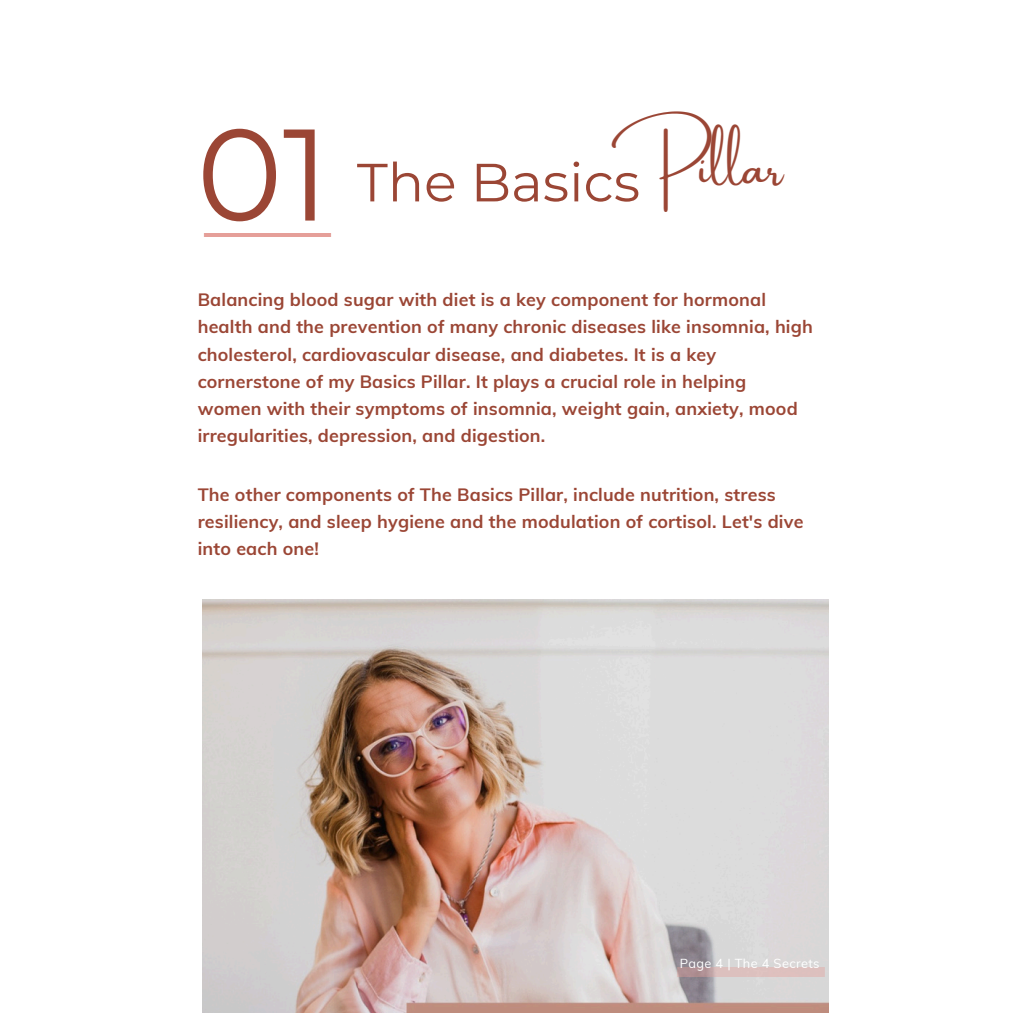
<style>
.page{position:relative;width:1013px;height:1013px;background:#fff}
.page>*{position:absolute;margin:0;border:0;box-sizing:border-box;transform-origin:0 0}
.t1{font:130px "Montserrat";color:#9b4635}
.t2{font:53.75px "Montserrat";color:#9b4635}
.t3{font:48px "Amsterdam One";color:#9b4635}
.t4{font:700 17.88px/27.2px "Muli";letter-spacing:.01em;color:#9b4635}
.t5{font:12.75px "Muli";letter-spacing:.03em;color:#fff}
</style>
<div class="page">
<img style="left:202px;top:599px;width:627px;height:413px">
<img style="left:677px;top:967px;width:147px;height:9px">
<p class="t1" style="left:196px;top:95px;width:134px">01</p>
<h3 class="t3" style="left:612px;top:142px;width:173px">Pillar</h3>
<h2 class="t2" style="left:357px;top:149px;width:285px">The Basics</h2>
<h3 class="t4" style="left:198px;top:286px;width:616px">Balancing blood sugar with diet is a key component for hormonal health and the prevention of many chronic diseases like insomnia, high cholesterol, cardiovascular disease, and diabetes. It is a key cornerstone of my Basics Pillar. It plays a crucial role in helping women with their symptoms of insomnia, weight gain, anxiety, mood irregularities, depression, and digestion.</h3>
<h1 class="t4" style="left:198px;top:480px;width:607px">The other components of The Basics Pillar, include nutrition, stress resiliency, and sleep hygiene and the modulation of cortisol. Let's dive into each one!</h1>
<p class="t5" style="left:679px;top:955px;width:141px">Page 4 | The 4 Secrets</p>
</div>
